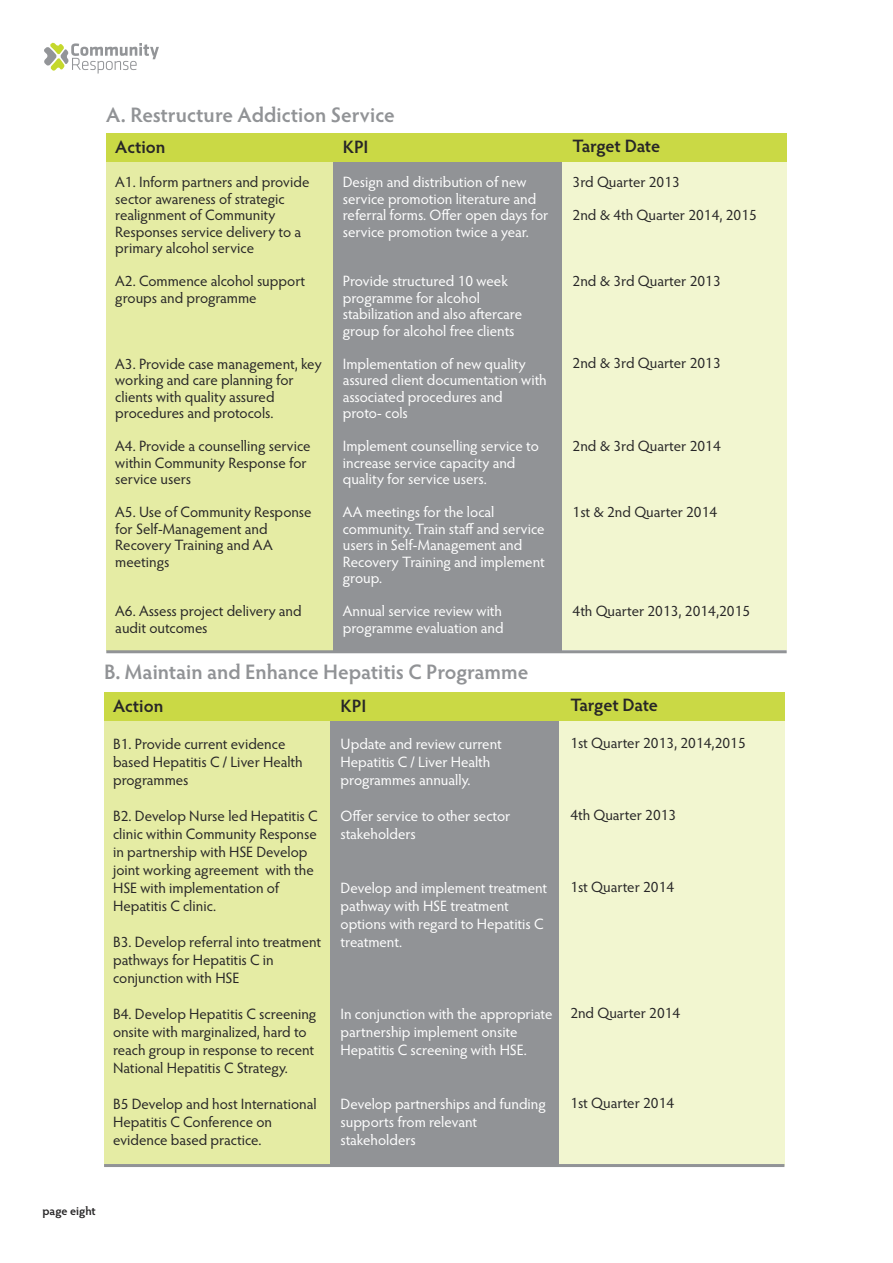
<style>
.page{position:relative;width:893px;height:1263px;background:#fff}
.page>*{position:absolute;margin:0;border:0;box-sizing:border-box;transform-origin:0 0}
.t1{font:600 21px "Hypatia Sans Pro";color:#919396}
.t2{font:600 18px "Hypatia Sans Pro";letter-spacing:-.005em;color:#272627}
.t3{font:15px/16.5px "Hypatia Sans Pro";color:#272627}
.t4{font:15px/16.5px "Hypatia Sans Pro";letter-spacing:-.005em;color:#fff}
.t5{font:600 12px "Hypatia Sans Pro";color:#272627}
</style>
<div class="page">
<svg style="left:44px;top:43px;width:115px;height:31px"></svg>
<div style="left:106px;top:136px;width:229px;height:514px;background:#e5eca4"></div>
<div style="left:538px;top:141px;width:249px;height:508px;background:#f2f6d0"></div>
<div style="left:333px;top:136px;width:228px;height:514px;background:#919396"></div>
<div style="left:106px;top:133px;width:681px;height:29px;background:#cad945"></div>
<hr style="left:106px;top:650px;width:681px;height:3px;background:#919396">
<div style="left:104px;top:695px;width:229px;height:471px;background:#e5eca4"></div>
<div style="left:536px;top:699px;width:248px;height:466px;background:#f2f6d0"></div>
<div style="left:330px;top:695px;width:229px;height:471px;background:#919396"></div>
<div style="left:104px;top:692px;width:680px;height:28px;background:#cad945"></div>
<hr style="left:104px;top:1164px;width:680px;height:3px;background:#919396">
<h1 class="t1" style="left:106px;top:106px;width:290px">A. Restructure Addiction Service</h1>
<p class="t2" style="left:115px;top:140px;width:52px">Action</p>
<p class="t3" style="left:115px;top:176px;width:196px">A1. Inform partners and provide sector awareness of strategic realignment of Community<br>Responses service delivery to a primary alcohol service</p>
<p class="t3" style="left:115px;top:275px;width:192px">A2. Commence alcohol support groups and programme</p>
<p class="t2" style="left:343px;top:140px;width:27px">KPI</p>
<p class="t4" style="left:343px;top:176px;width:207px">Design and distribution of new service promotion literature and referral forms. Offer open days for service promotion twice a year.</p>
<p class="t4" style="left:343px;top:275px;width:181px">Provide structured 10 week programme for alcohol stabilization and also aftercare group for alcohol free clients</p>
<p class="t4" style="left:343px;top:357px;width:205px">Implementation of new quality assured client documentation with associated procedures and<br>proto- cols</p>
<p class="t4" style="left:343px;top:440px;width:198px">Implement counselling service to increase service capacity and quality for service users.</p>
<p class="t4" style="left:343px;top:506px;width:203px">AA meetings for the local community. Train staff and service users in Self-Management and<br>Recovery Training and implement group.</p>
<p class="t4" style="left:343px;top:605px;width:162px">Annual service review with programme evaluation and</p>
<p class="t3" style="left:115px;top:357px;width:208px">A3. Provide case management, key working and care planning for clients with quality assured procedures and protocols.</p>
<p class="t3" style="left:115px;top:440px;width:197px">A4. Provide a counselling service within Community Response for service users</p>
<p class="t3" style="left:115px;top:506px;width:198px">A5. Use of Community Response for Self-Management and<br>Recovery Training and AA meetings</p>
<p class="t3" style="left:115px;top:605px;width:188px">A6. Assess project delivery and audit outcomes</p>
<h1 class="t1" style="left:104px;top:664px;width:426px">B. Maintain and Enhance Hepatitis C Programme</h1>
<p class="t2" style="left:113px;top:698px;width:52px">Action</p>
<p class="t3" style="left:113px;top:736px;width:191px;line-height:18px">B1. Provide current evidence based Hepatitis C / Liver Health programmes</p>
<p class="t3" style="left:113px;top:808px;width:206px;line-height:18px">B2. Develop Nurse led Hepatitis C clinic within Community Response in partnership with HSE Develop joint working agreement with the<br>HSE with implementation of<br>Hepatitis C clinic.</p>
<p class="t3" style="left:113px;top:934px;width:210px;line-height:18px">B3. Develop referral into treatment pathways for Hepatitis C in conjunction with HSE</p>
<p class="t3" style="left:113px;top:1006px;width:205px;line-height:18px">B4. Develop Hepatitis C screening onsite with marginalized, hard to reach group in response to recent National Hepatitis C Strategy.</p>
<p class="t3" style="left:113px;top:1096px;width:205px;line-height:18px">B5 Develop and host International<br>Hepatitis C Conference on evidence based practice.</p>
<p class="t2" style="left:341px;top:698px;width:27px">KPI</p>
<p class="t4" style="left:341px;top:736px;width:163px;line-height:18px">Update and review current<br>Hepatitis C / Liver Health programmes annually.</p>
<p class="t4" style="left:341px;top:808px;width:171px;line-height:18px">Offer service to other sector stakeholders</p>
<p class="t4" style="left:341px;top:880px;width:208px;line-height:18px">Develop and implement treatment pathway with HSE treatment options with regard to Hepatitis C treatment.</p>
<p class="t4" style="left:341px;top:1006px;width:213px;line-height:18px">In conjunction with the appropriate partnership implement onsite<br>Hepatitis C screening with HSE.</p>
<p class="t4" style="left:341px;top:1096px;width:207px;line-height:18px">Develop partnerships and funding supports from relevant stakeholders</p>
<p class="t2" style="left:573px;top:139px;width:89px">Target Date</p>
<p class="t3" style="left:573px;top:175px;width:109px">3rd Quarter 2013</p>
<p class="t3" style="left:573px;top:208px;width:186px">2nd &amp; 4th Quarter 2014, 2015</p>
<p class="t3" style="left:573px;top:274px;width:150px">2nd &amp; 3rd Quarter 2013</p>
<p class="t3" style="left:573px;top:356px;width:150px">2nd &amp; 3rd Quarter 2013</p>
<p class="t3" style="left:573px;top:439px;width:150px">2nd &amp; 3rd Quarter 2014</p>
<p class="t3" style="left:573px;top:505px;width:146px">1st &amp; 2nd Quarter 2014</p>
<p class="t3" style="left:573px;top:604px;width:179px">4th Quarter 2013, 2014,2015</p>
<p class="t2" style="left:570px;top:698px;width:89px">Target Date</p>
<p class="t3" style="left:570px;top:736px;width:177px">1st Quarter 2013, 2014,2015</p>
<p class="t3" style="left:570px;top:808px;width:108px">4th Quarter 2013</p>
<p class="t3" style="left:570px;top:880px;width:105px">1st Quarter 2014</p>
<p class="t3" style="left:570px;top:1006px;width:112px">2nd Quarter 2014</p>
<p class="t3" style="left:570px;top:1096px;width:105px">1st Quarter 2014</p>
<p class="t5" style="left:43px;top:1206px;width:55px">page eight</p>
</div>
